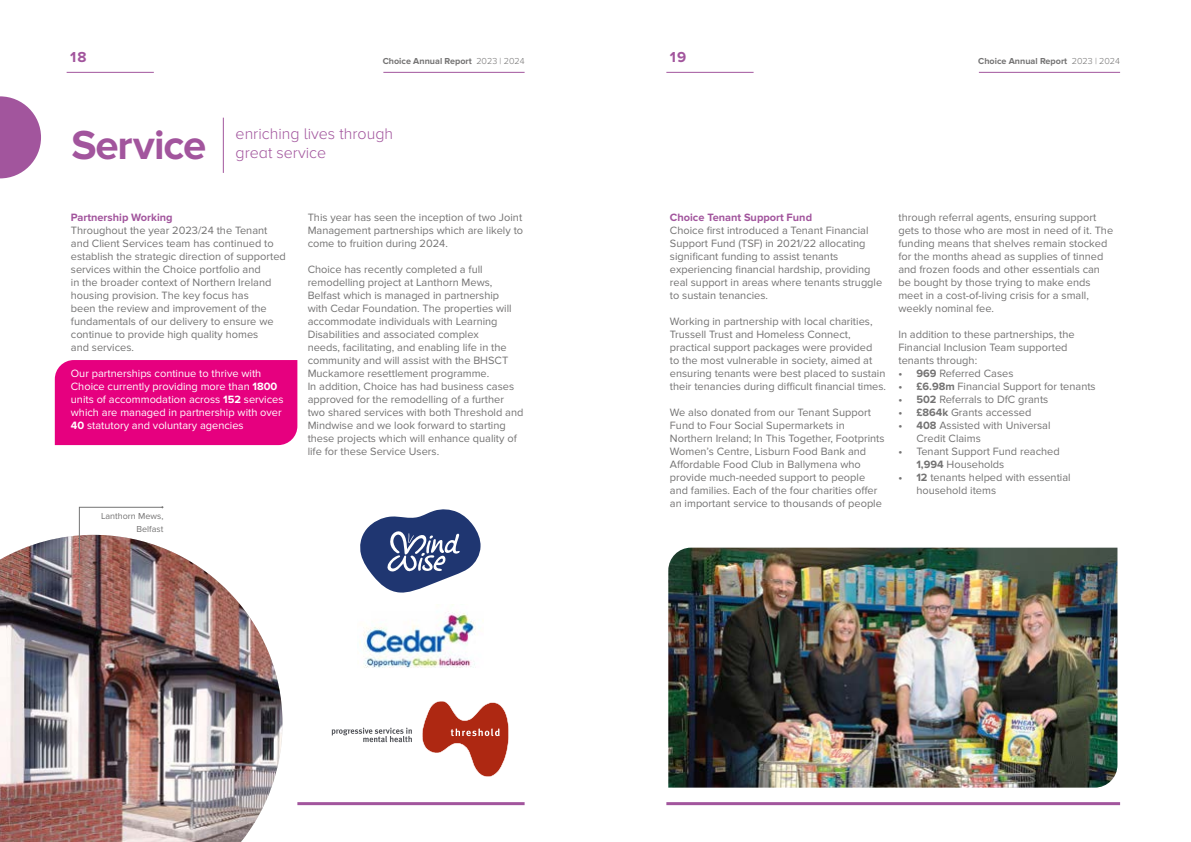
<style>
.page{position:relative;width:1191px;height:842px;background:#fff}
.page>*{position:absolute;margin:0;border:0;box-sizing:border-box;transform-origin:0 0}
.t1{font:700 42px "Proxima Nova";letter-spacing:-.03em;color:#a2559d}
.t2{font:300 16px "Proxima Nova A";color:#a2559d}
.t3{font:700 15px "Proxima Nova";color:#a2559d}
.t4{font:11px/13px "Proxima Nova";color:#747373}
.t5{font:11px/13px "Proxima Nova";color:#fff}
.t6{font:700 11px "Proxima Nova";color:#a2559d}
.t7{font:700 9px "Proxima Nova";color:#747373}
.t8{font:9px/13px "Proxima Nova";color:#747373;text-align:right}
.s1{font-weight:300}
.s2{font-weight:700}
</style>
<div class="page">
<div style="left:55px;top:360px;width:242px;height:85px;background:#e6007f"></div>
<hr style="left:67px;top:72px;width:87px;height:1px;background:#a2559d">
<hr style="left:383px;top:72px;width:141px;height:1px;background:#a2559d">
<hr style="left:223px;top:118px;width:1px;height:55px;background:#a2559d">
<svg style="left:0;top:96px;width:41px;height:82px"></svg>
<hr style="left:666px;top:802px;width:454px;height:3px;background:#a2559d">
<hr style="left:666px;top:72px;width:87px;height:1px;background:#a2559d">
<hr style="left:979px;top:72px;width:141px;height:1px;background:#a2559d">
<hr style="left:297px;top:802px;width:227px;height:3px;background:#a2559d">
<img style="left:0;top:535px;width:282px;height:307px">
<svg style="left:78px;top:506px;width:85px;height:58px"></svg>
<img style="left:668px;top:548px;width:449px;height:240px">
<svg style="left:360px;top:509px;width:121px;height:84px"></svg>
<img style="left:359px;top:604px;width:117px;height:64px">
<svg style="left:422px;top:701px;width:87px;height:76px"></svg>
<svg style="left:332px;top:728px;width:80px;height:14px"></svg>
<p class="t3" style="left:70px;top:48px;width:18px">18</p>
<p class="t1" style="left:72px;top:121px;width:136px">Service</p>
<p class="t7" style="left:383px;top:56px;width:143px">Choice Annual Report <span class="s1">2023 | 2024</span></p>
<p class="t2" style="left:236px;top:124px;width:159px">enriching lives through</p>
<p class="t2" style="left:236px;top:143px;width:92px">great service</p>
<p class="t6" style="left:71px;top:211px;width:103px">Partnership Working</p>
<p class="t4" style="left:71px;top:224px;width:216px">Throughout the year 2023/24 the Tenant and Client Services team has continued to establish the strategic direction of supported services within the Choice portfolio and<br>in the broader context of Northern Ireland housing provision. The key focus has<br>been the review and improvement of the fundamentals of our delivery to ensure we continue to provide high quality homes<br>and services.</p>
<p class="t5" style="left:71px;top:367px;width:214px">Our partnerships continue to thrive with Choice currently providing more than <span class="s2">1800 </span>units of accommodation across <span class="s2">152</span> services which are managed in partnership with over <span class="s2">40</span> statutory and voluntary agencies</p>
<p class="t4" style="left:308px;top:211px;width:217px;text-align:justify">This year has seen the inception of two Joint Management partnerships which are likely to come to fruition during 2024.</p>
<p class="t4" style="left:308px;top:263px;width:205px">Choice has recently completed a full remodelling project at Lanthorn Mews, Belfast which is managed in partnership with Cedar Foundation. The properties will accommodate individuals with Learning Disabilities and associated complex needs, facilitating, and enabling life in the community and will assist with the BHSCT Muckamore resettlement programme.</p>
<p class="t4" style="left:308px;top:380px;width:217px">In addition, Choice has had business cases approved for the remodelling of a further two shared services with both Threshold and Mindwise and we look forward to starting these projects which will enhance quality of life for these Service Users.</p>
<p class="t8" style="left:101px;top:510px;width:64px">Lanthorn Mews,<br>Belfast</p>
<p class="t3" style="left:670px;top:48px;width:18px">19</p>
<p class="t7" style="left:978px;top:56px;width:143px">Choice Annual Report <span class="s1">2023 | 2024</span></p>
<p class="t6" style="left:670px;top:211px;width:144px">Choice Tenant Support Fund</p>
<p class="t4" style="left:670px;top:224px;width:214px">Choice first introduced a Tenant Financial Support Fund (TSF) in 2021/22 allocating significant funding to assist tenants experiencing financial hardship, providing real support in areas where tenants struggle to sustain tenancies.</p>
<p class="t4" style="left:670px;top:315px;width:218px">Working in partnership with local charities, Trussell Trust and Homeless Connect, practical support packages were provided<br>to the most vulnerable in society, aimed at ensuring tenants were best placed to sustain their tenancies during difficult financial times.</p>
<p class="t4" style="left:670px;top:406px;width:216px">We also donated from our Tenant Support Fund to Four Social Supermarkets in Northern Ireland; In This Together, Footprints Women’s Centre, Lisburn Food Bank and Affordable Food Club in Ballymena who provide much-needed support to people and families. Each of the four charities offer an important service to thousands of people</p>
<p class="t4" style="left:898px;top:211px;width:216px">through referral agents, ensuring support gets to those who are most in need of it. The funding means that shelves remain stocked for the months ahead as supplies of tinned and frozen foods and other essentials can be bought by those trying to make ends meet in a cost-of-living crisis for a small, weekly nominal fee.</p>
<p class="t4" style="left:898px;top:328px;width:178px">In addition to these partnerships, the<br>Financial Inclusion Team supported tenants through:</p>
<p class="t4" style="left:898px;top:367px;width:117px"><span class="s2">• 969</span> Referred Cases</p>
<p class="t4" style="left:898px;top:380px;width:199px"><span class="s2">• £6.98m</span> Financial Support for tenants</p>
<p class="t4" style="left:898px;top:393px;width:151px"><span class="s2">• 502</span> Referrals to DfC grants</p>
<p class="t4" style="left:898px;top:406px;width:134px"><span class="s2">• £864k</span> Grants accessed</p>
<p class="t4" style="left:916px;top:419px;width:136px;text-indent:-18px"><span class="s2">• 408</span> Assisted with Universal<br>Credit Claims</p>
<p class="t4" style="left:916px;top:445px;width:145px;text-indent:-18px"><span class="s2">•</span> Tenant Support Fund reached<br><span class="s2">1,994</span> Households</p>
<p class="t4" style="left:916px;top:471px;width:156px;text-indent:-18px"><span class="s2">• 12</span> tenants helped with essential household items</p>
</div>
